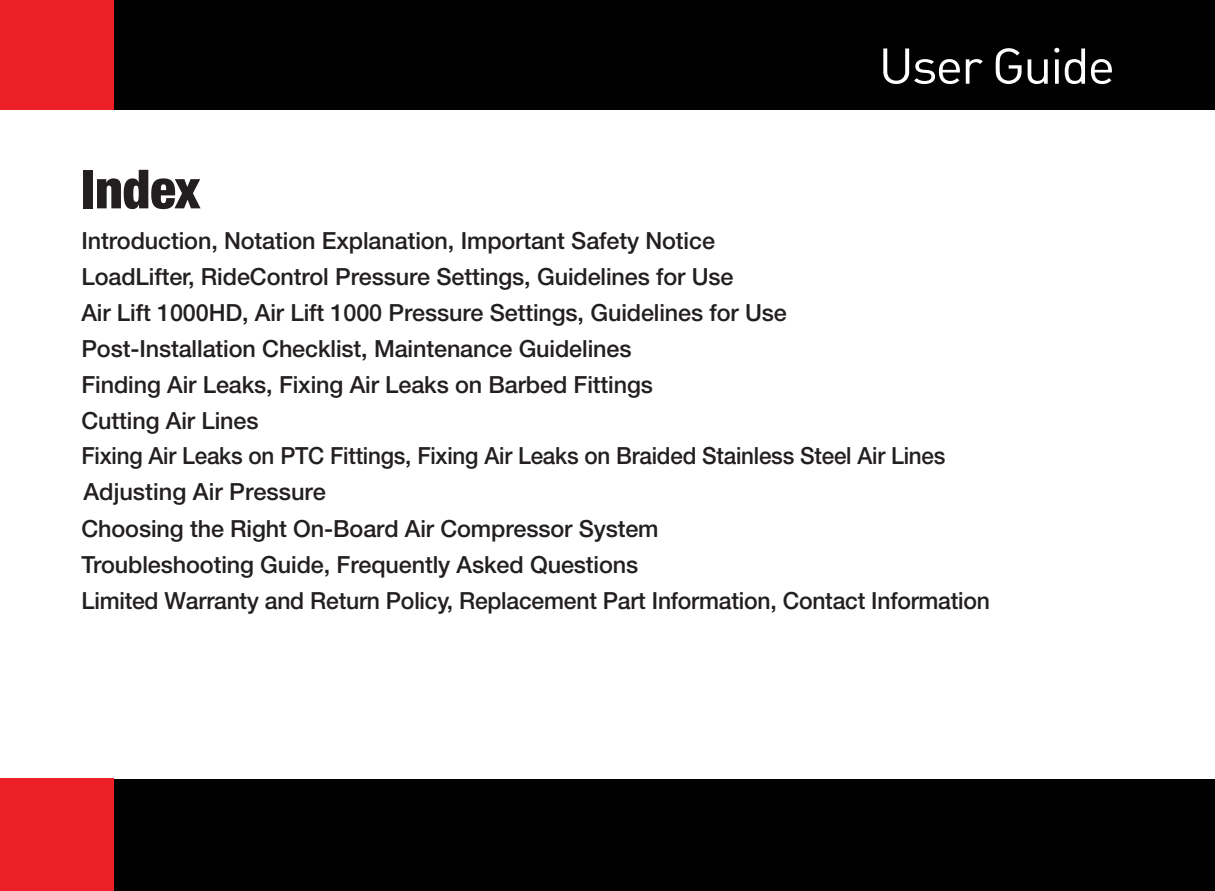
<style>
.page{position:relative;width:1215px;height:891px;background:#fff}
.page>*{position:absolute;margin:0;border:0;box-sizing:border-box;transform-origin:0 0}
.t1{font:900 condensed 54px "Helvetica Neue";letter-spacing:-.005em;color:#231f20}
.t2{font:49.5px "DIN Regular Alternate";letter-spacing:-.04em;color:#fff;scale:1.05 1}
.t3{font:500 23.62px/36px "Helvetica Neue";letter-spacing:-.005em;color:#231f20}
</style>
<div class="page">
<div style="left:0;top:0;width:1215px;height:109px;background:#010101"></div>
<div style="left:0;top:779px;width:1215px;height:112px;background:#010101"></div>
<div style="left:0;top:0;width:113px;height:109px;background:#ec2127"></div>
<div style="left:0;top:779px;width:113px;height:112px;background:#ec2127"></div>
<h1 class="t1" style="left:81px;top:156px;width:120px">Index</h1>
<h2 class="t2" style="left:878px;top:35px;width:227px">User Guide</h2>
<p class="t3" style="left:81px;top:223px;width:910px">Introduction, Notation Explanation, Important Safety Notice<br>LoadLifter, RideControl Pressure Settings, Guidelines for Use<br>Air Lift 1000HD, Air Lift 1000 Pressure Settings, Guidelines for Use<br>Post-Installation Checklist, Maintenance Guidelines<br>Finding Air Leaks, Fixing Air Leaks on Barbed Fittings<br>Cutting Air Lines<br>Fixing Air Leaks on PTC Fittings, Fixing Air Leaks on Braided Stainless Steel Air Lines Adjusting Air Pressure<br>Choosing the Right On-Board Air Compressor System<br>Troubleshooting Guide, Frequently Asked Questions<br>Limited Warranty and Return Policy, Replacement Part Information, Contact Information</p>
</div>
